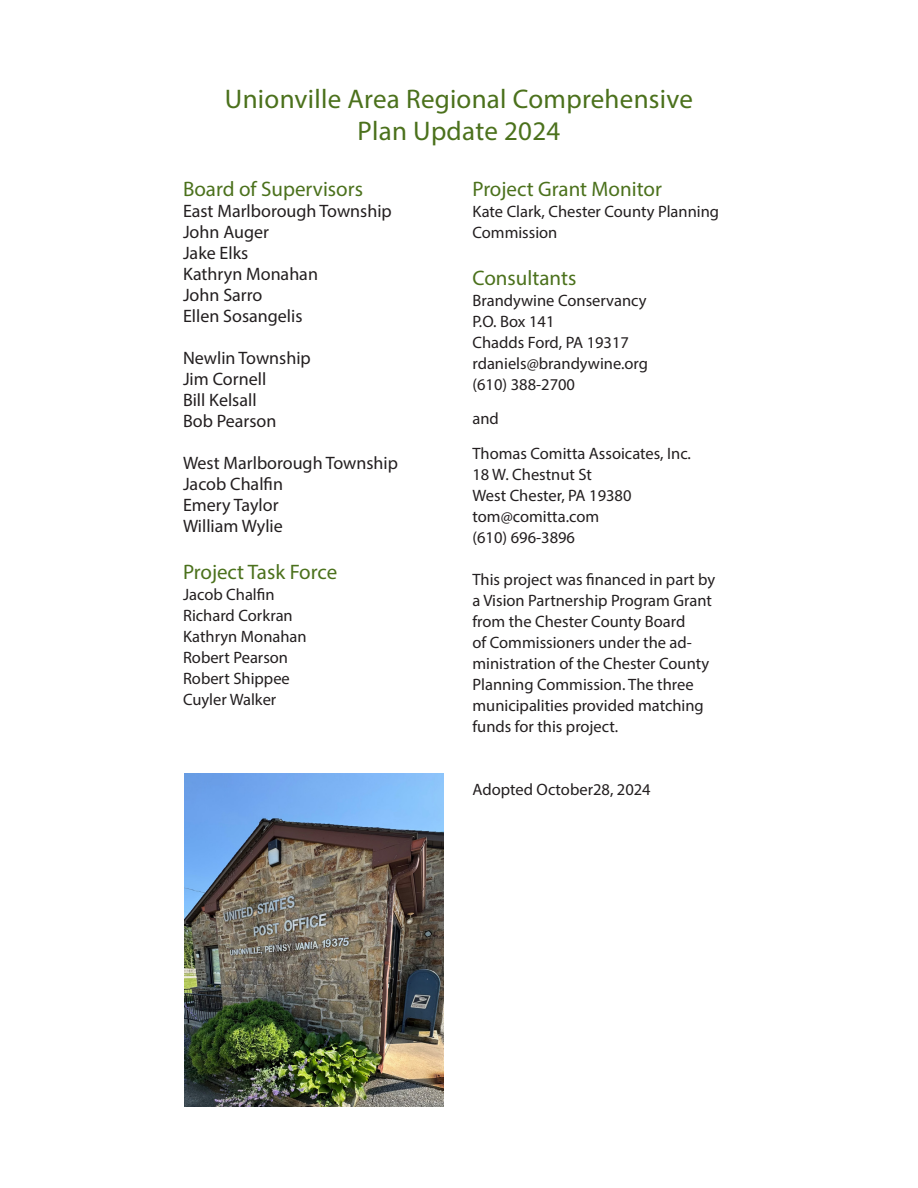
<style>
.page{position:relative;width:918px;height:1188px;background:#fff}
.page>*{position:absolute;margin:0;border:0;box-sizing:border-box;transform-origin:0 0}
.t1{font:27px "Myriad Pro";letter-spacing:.01em;color:#4b711c}
.t2{font:21px "Myriad Pro";color:#4b711c}
.t3{font:18px "Myriad Pro";color:#231f20}
.t4{font:16.5px/21px "Myriad Pro";color:#231f20}
</style>
<div class="page">
<img style="left:184px;top:773px;width:260px;height:334px">
<p class="t1" style="left:225px;top:82px;width:470px">Unionville Area Regional Comprehensive</p>
<p class="t1" style="left:358px;top:115px;width:204px">Plan Update 2024</p>
<p class="t2" style="left:183px;top:176px;width:182px">Board of Supervisors</p>
<p class="t3" style="left:183px;top:200px;width:210px">East Marlborough Township</p>
<p class="t3" style="left:183px;top:221px;width:88px">John Auger</p>
<p class="t3" style="left:183px;top:242px;width:67px">Jake Elks</p>
<p class="t3" style="left:183px;top:263px;width:136px">Kathryn Monahan</p>
<p class="t3" style="left:183px;top:284px;width:81px">John Sarro</p>
<p class="t3" style="left:183px;top:305px;width:121px">Ellen Sosangelis</p>
<p class="t3" style="left:183px;top:347px;width:129px">Newlin Township</p>
<p class="t3" style="left:183px;top:368px;width:85px">Jim Cornell</p>
<p class="t3" style="left:183px;top:389px;width:75px">Bill Kelsall</p>
<p class="t3" style="left:183px;top:410px;width:95px">Bob Pearson</p>
<p class="t3" style="left:183px;top:452px;width:217px">West Marlborough Township</p>
<p class="t3" style="left:183px;top:473px;width:101px">Jacob Chalfin</p>
<p class="t3" style="left:183px;top:494px;width:97px">Emery Taylor</p>
<p class="t3" style="left:183px;top:515px;width:101px">William Wylie</p>
<p class="t2" style="left:183px;top:559px;width:156px">Project Task Force</p>
<p class="t4" style="left:183px;top:583px;width:93px">Jacob Chalfin</p>
<p class="t4" style="left:183px;top:604px;width:111px">Richard Corkran</p>
<p class="t4" style="left:183px;top:625px;width:125px">Kathryn Monahan</p>
<p class="t4" style="left:183px;top:646px;width:107px">Robert Pearson</p>
<p class="t4" style="left:183px;top:667px;width:108px">Robert Shippee</p>
<p class="t4" style="left:183px;top:688px;width:95px">Cuyler Walker</p>
<p class="t2" style="left:472px;top:176px;width:191px">Project Grant Monitor</p>
<p class="t4" style="left:472px;top:201px;width:248px">Kate Clark, Chester County Planning<br>Commission</p>
<p class="t2" style="left:472px;top:265px;width:105px">Consultants</p>
<p class="t4" style="left:472px;top:289px;width:176px">Brandywine Conservancy</p>
<p class="t4" style="left:472px;top:310px;width:83px">P.O. Box 141</p>
<p class="t4" style="left:472px;top:331px;width:158px">Chadds Ford, PA 19317</p>
<p class="t4" style="left:472px;top:352px;width:177px">rdaniels@brandywine.org</p>
<p class="t4" style="left:472px;top:373px;width:104px">(610) 388-2700</p>
<p class="t4" style="left:472px;top:408px;width:28px">and</p>
<p class="t4" style="left:472px;top:442px;width:220px">Thomas Comitta Assoicates, Inc.</p>
<p class="t4" style="left:472px;top:463px;width:121px">18 W. Chestnut St</p>
<p class="t4" style="left:472px;top:484px;width:161px">West Chester, PA 19380</p>
<p class="t4" style="left:472px;top:505px;width:128px">tom@comitta.com</p>
<p class="t4" style="left:472px;top:526px;width:104px">(610) 696-3896</p>
<p class="t4" style="left:472px;top:568px;width:244px">This project was financed in part by a Vision Partnership Program Grant from the Chester County Board<br>of Commissioners under the ad&shy;ministration of the Chester County<br>Planning Commission. The three municipalities provided matching funds for this project.</p>
<p class="t4" style="left:472px;top:778px;width:180px">Adopted October28, 2024</p>
</div>
